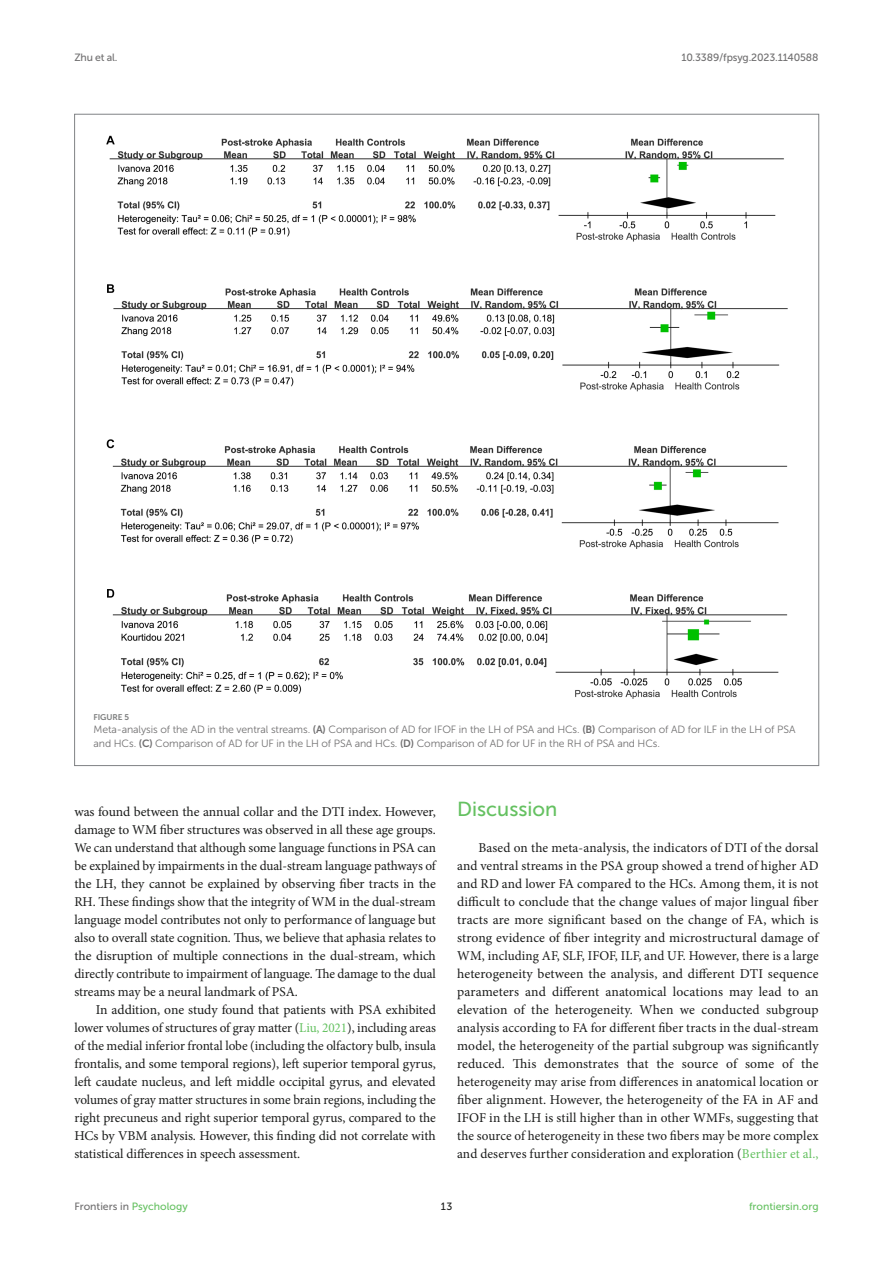
<style>
.page{position:relative;width:893px;height:1263px;background:#fff}
.page>*{position:absolute;margin:0;border:0;box-sizing:border-box;transform-origin:0 0}
.HEAD_1{font:20.25px "Museo Sans 500";color:#65c161}
.TEXT{font:13.5px/18px "Minion Pro";letter-spacing:-.005em;color:#1b1c1b;text-align:justify}
.TEXT_FLUSH{font:13.5px/18px "Minion Pro";letter-spacing:.01em;color:#1b1c1b;text-align:justify}
.FIG_LEG{font:10.5px/13.5px "Museo Sans 300";letter-spacing:-.01em;color:#706f70}
.t1{font:10.5px "Museo Sans 500";letter-spacing:-.015em;color:#706f70}
.t2{font:10.5px "Museo Sans 500";color:#65c161}
.t3{font:10.5px "Museo Sans 500";color:#1b1c1b}
.FIG_HD{font:8.25px "Museo Sans 700";letter-spacing:-.01em;color:#7e7f7f}
.s1{font-family:"Museo Sans 700"}
.s2{color:#65c161}
</style>
<div class="page">
<img style="left:106px;top:135px;width:682px;height:564px">
<p class="t1" style="left:74px;top:51px;width:45px">Zhu et al.</p>
<p class="t1" style="left:681px;top:51px;width:139px">10.3389/fpsyg.2023.1140588</p>
<p class="FIG_HD" style="left:94px;top:712px;width:37px">FIGURE 5</p>
<p class="FIG_LEG" style="left:94px;top:723px;width:703px">Meta-analysis of the AD in the ventral streams. <span class="s1">(A)</span> Comparison of AD for IFOF in the LH of PSA and HCs. <span class="s1">(B)</span> Comparison of AD for ILF in the LH of PSA and HCs. <span class="s1">(C)</span> Comparison of AD for UF in the LH of PSA and HCs. <span class="s1">(D)</span> Comparison of AD for UF in the RH of PSA and HCs.</p>
<p class="TEXT" style="left:74px;top:803px;width:363px">was found between the annual collar and the DTI index. However, damage to WM fiber structures was observed in all these age groups.<br>We can understand that although some language functions in PSA can be explained by impairments in the dual-stream language pathways of the LH, they cannot be explained by observing fiber tracts in the RH. These findings show that the integrity of WM in the dual-stream language model contributes not only to performance of language but also to overall state cognition. Thus, we believe that aphasia relates to the disruption of multiple connections in the dual-stream, which directly contribute to impairment of language. The damage to the dual streams may be a neural landmark of PSA.</p>
<p class="TEXT" style="left:74px;top:1001px;width:363px;text-indent:21px">In addition, one study found that patients with PSA exhibited lower volumes of structures of gray matter (<span class="s2">Liu, 2021</span>), including areas of the medial inferior frontal lobe (including the olfactory bulb, insula frontalis, and some temporal regions), left superior temporal gyrus, left caudate nucleus, and left middle occipital gyrus, and elevated volumes of gray matter structures in some brain regions, including the right precuneus and right superior temporal gyrus, compared to the HCs by VBM analysis. However, this finding did not correlate with statistical differences in speech assessment.</p>
<p class="HEAD_1" style="left:457px;top:798px;width:102px">Discussion</p>
<p class="TEXT_FLUSH" style="left:457px;top:839px;width:363px;text-indent:21px">Based on the meta-analysis, the indicators of DTI of the dorsal and ventral streams in the PSA group showed a trend of higher AD and RD and lower FA compared to the HCs. Among them, it is not difficult to conclude that the change values of major lingual fiber tracts are more significant based on the change of FA, which is strong evidence of fiber integrity and microstructural damage of WM, including AF, SLF, IFOF, ILF, and UF. However, there is a large heterogeneity between the analysis, and different DTI sequence parameters and different anatomical locations may lead to an elevation of the heterogeneity. When we conducted subgroup analysis according to FA for different fiber tracts in the dual-stream model, the heterogeneity of the partial subgroup was significantly reduced. This demonstrates that the source of some of the heterogeneity may arise from differences in anatomical location or fiber alignment. However, the heterogeneity of the FA in AF and IFOF in the LH is still higher than in other WMFs, suggesting that the source of heterogeneity in these two fibers may be more complex and deserves further consideration and exploration (<span class="s2">Berthier et al.,</span></p>
<p class="t1" style="left:74px;top:1200px;width:115px">Frontiers in <span class="s2">Psychology</span></p>
<p class="t3" style="left:441px;top:1200px;width:13px">13</p>
<p class="t2" style="left:749px;top:1200px;width:71px">frontiersin.org</p>
</div>
